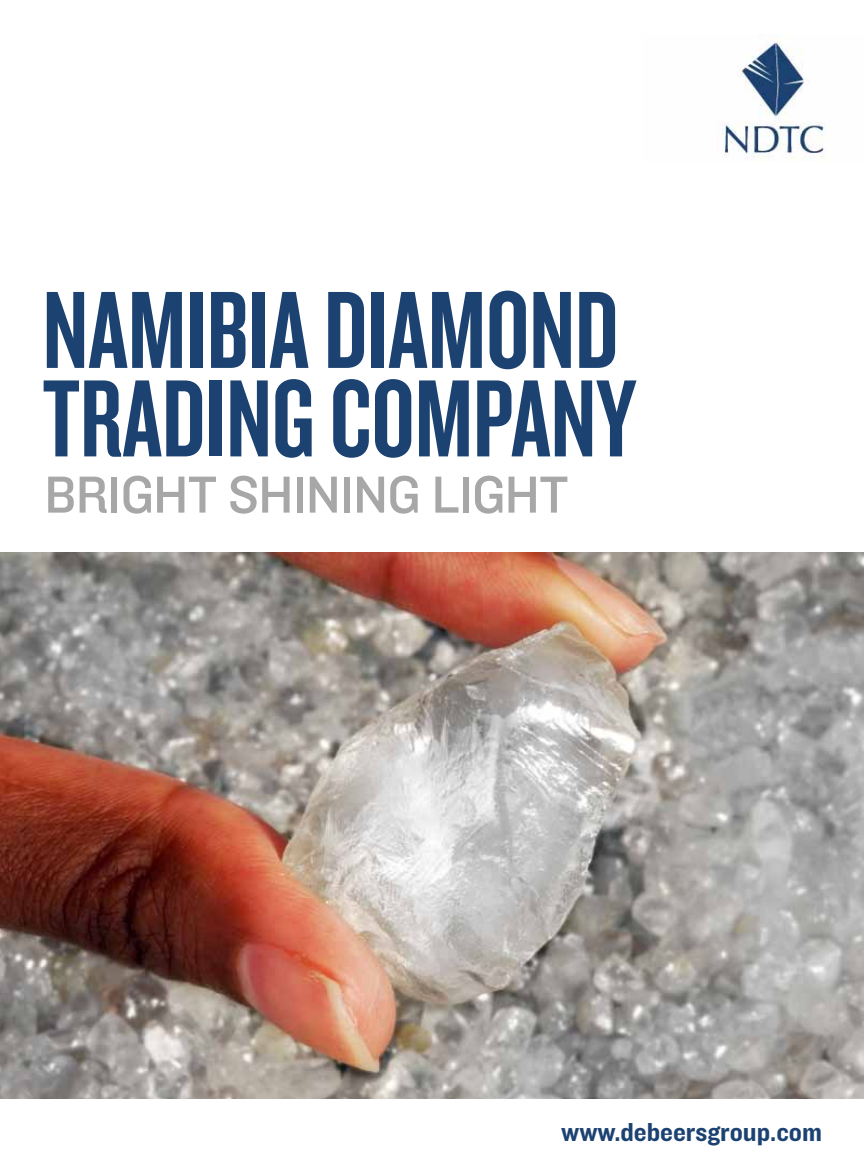
<style>
.page{position:relative;width:864px;height:1174px;background:#fff}
.page>*{position:absolute;margin:0;border:0;box-sizing:border-box;transform-origin:0 0}
.t1{font:114px/88.5px "Knockout HTF48 Featherweight";color:#1c4271}
.t2{font:54px "Knockout HTF31 Junior Middlewt";letter-spacing:-.01em;color:#a7a7a7}
.t3{font:27px "Knockout HTF51 Middleweight";color:#1c4271}
</style>
<div class="page">
<img style="left:0;top:553px;width:863px;height:546px">
<img style="left:722px;top:41px;width:103px;height:118px">
<p class="t1" style="left:43px;top:288px;width:594px">NAMIBIA DIAMOND<br>TRADING COMPANY</p>
<p class="t2" style="left:44px;top:466px;width:525px">BRIGHT SHINING LIGHT</p>
<p class="t3" style="left:561px;top:1117px;width:262px">www.debeersgroup.com</p>
</div>
